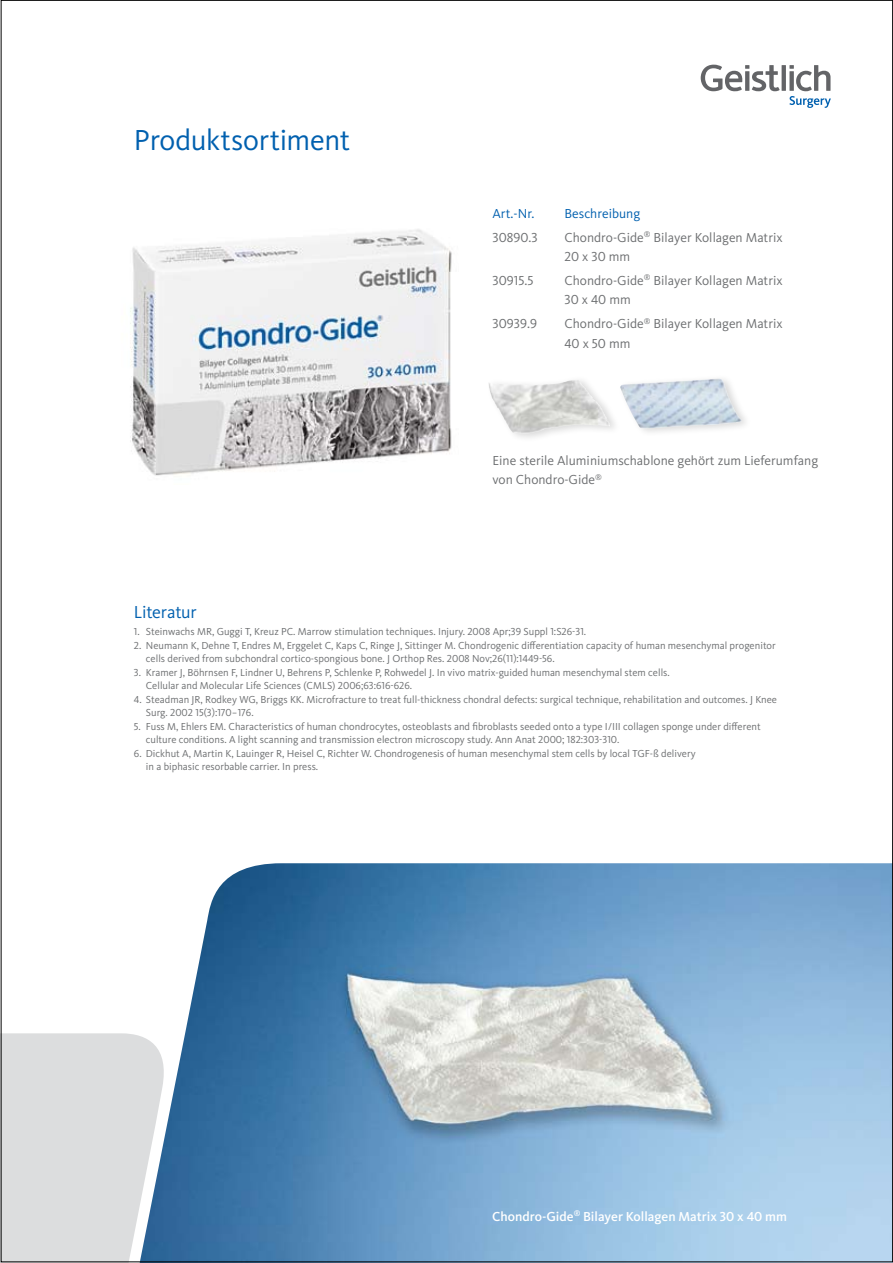
<style>
.page{position:relative;width:893px;height:1263px;background:#fff}
.page>*{position:absolute;margin:0;border:0;box-sizing:border-box;transform-origin:0 0}
.t1{font:30px "Kievit OT";letter-spacing:-.01em;color:#0060af}
.t2{font:18px "Kievit OT";letter-spacing:-.015em;color:#0060af}
.t3{font:13.5px/19.5px "Kievit OT";color:#6d6f71}
.t4{font:500 13.5px "Kievit OT";color:#fff}
.t5{font:13.5px "Kievit OT";color:#0060af}
.t6{font:10.5px/13.5px "Kievit OT";color:#6d6f71}
</style>
<div class="page">
<div style="left:0;top:1033px;width:122px;height:230px;background:#dcddde"></div>
<svg style="left:122px;top:1033px;width:18px;height:230px;background:#dddedf"></svg>
<img style="left:140px;top:863px;width:753px;height:400px">
<img style="left:130px;top:229px;width:322px;height:247px">
<div style="left:485px;top:374px;width:135px;height:68px;background:#000;opacity:.15"></div>
<img style="left:524px;top:380px;width:53px;height:6px">
<div style="left:617px;top:373px;width:134px;height:64px;background:#000;opacity:.15"></div>
<img style="left:620px;top:378px;width:98px;height:15px">
<hr style="left:782px;top:65px;width:4px;height:26px;background:#636467">
<svg style="left:701px;top:65px;width:79px;height:26px"></svg>
<svg style="left:789px;top:65px;width:42px;height:43px"></svg>
<h1 class="t1" style="left:134px;top:122px;width:218px">Produktsortiment</h1>
<p class="t5" style="left:492px;top:205px;width:43px">Art.-Nr.</p>
<p class="t5" style="left:564px;top:205px;width:77px">Beschreibung</p>
<p class="t3" style="left:492px;top:227px;width:47px">30890.3</p>
<p class="t3" style="left:564px;top:227px;width:220px">Chondro-Gide<sup>®</sup> Bilayer Kollagen Matrix<br>20 x 30 mm</p>
<p class="t3" style="left:492px;top:270px;width:42px">30915.5</p>
<p class="t3" style="left:564px;top:270px;width:220px">Chondro-Gide<sup>®</sup> Bilayer Kollagen Matrix<br>30 x 40 mm</p>
<p class="t3" style="left:492px;top:314px;width:46px">30939.9</p>
<p class="t3" style="left:564px;top:314px;width:220px">Chondro-Gide<sup>®</sup> Bilayer Kollagen Matrix<br>40 x 50 mm</p>
<p class="t3" style="left:492px;top:450px;width:327px">Eine sterile Aluminiumschablone gehört zum Lieferumfang von Chondro-Gide<sup>®</sup></p>
<h2 class="t2" style="left:134px;top:601px;width:64px">Literatur</h2>
<p class="t6" style="left:134px;top:625px;width:454px">1. Steinwachs MR, Guggi T, Kreuz PC. Marrow stimulation techniques. Injury. 2008 Apr;39 Suppl 1:S26-31.</p>
<p class="t6" style="left:146px;top:638px;width:631px;text-indent:-12px">2. Neumann K, Dehne T, Endres M, Erggelet C, Kaps C, Ringe J, Sittinger M. Chondrogenic differentiation capacity of human mesenchymal progenitor cells derived from subchondral cortico-spongious bone. J Orthop Res. 2008 Nov;26(11):1449-56.</p>
<p class="t6" style="left:146px;top:665px;width:525px;text-indent:-12px">3. Kramer J, Böhrnsen F, Lindner U, Behrens P, Schlenke P, Rohwedel J. In vivo matrix-guided human mesenchymal stem cells.<br>Cellular and Molecular Life Sciences (CMLS) 2006;63:616-626.</p>
<p class="t6" style="left:146px;top:692px;width:633px;text-indent:-12px">4. Steadman JR, Rodkey WG, Briggs KK. Microfracture to treat full-thickness chondral defects: surgical technique, rehabilitation and outcomes. J Knee<br>Surg. 2002 15(3):170−176.</p>
<p class="t6" style="left:146px;top:719px;width:616px;text-indent:-12px">5. Fuss M, Ehlers EM. Characteristics of human chondrocytes, osteoblasts and fibroblasts seeded onto a type I/III collagen sponge under different culture conditions. A light scanning and transmission electron microscopy study. Ann Anat 2000; 182:303-310.</p>
<p class="t6" style="left:146px;top:746px;width:551px;text-indent:-12px">6. Dickhut A, Martin K, Lauinger R, Heisel C, Richter W. Chondrogenesis of human mesenchymal stem cells by local TGF-ß delivery in a biphasic resorbable carrier. In press.</p>
<p class="t4" style="left:492px;top:1208px;width:296px">Chondro-Gide<sup>®</sup> Bilayer Kollagen Matrix 30 x 40 mm</p>
</div>
